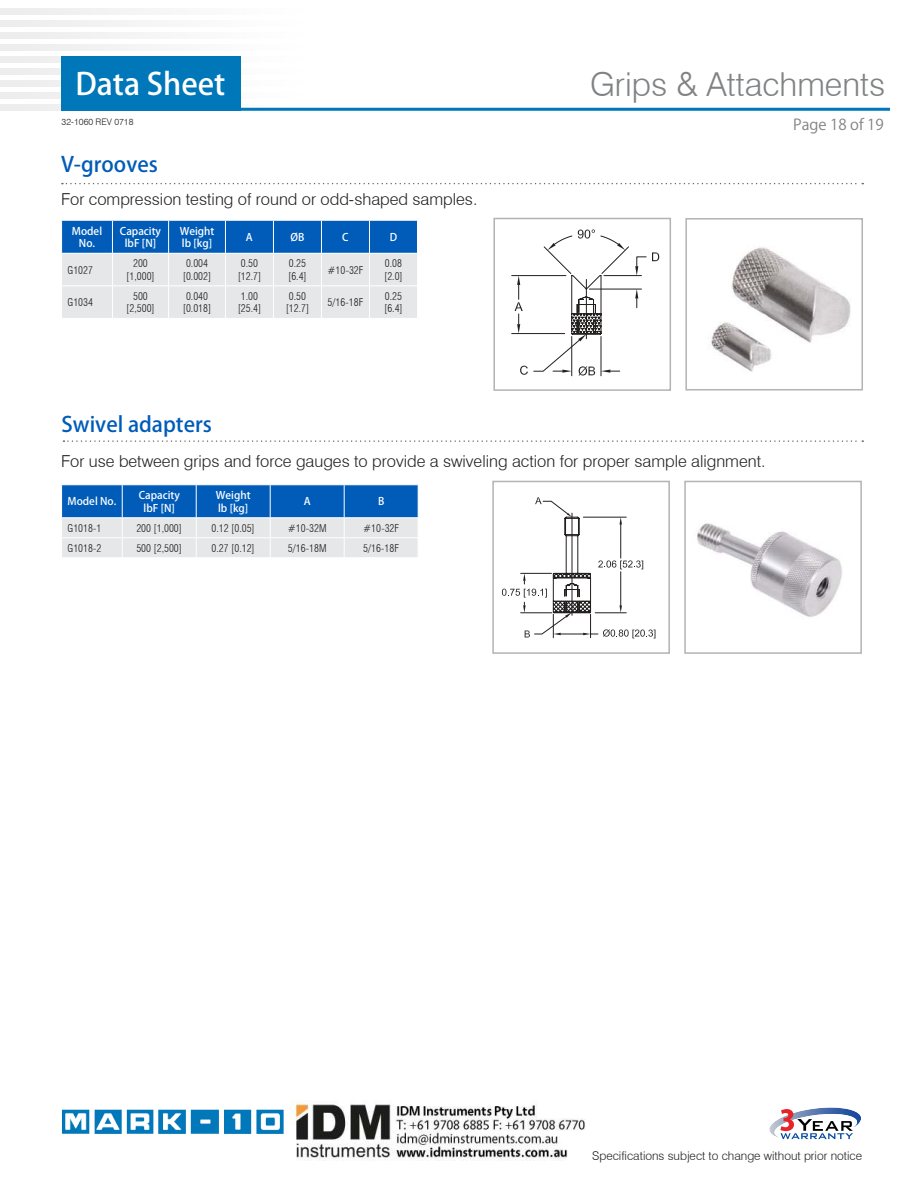
<style>
.page{position:relative;width:918px;height:1188px;background:#fff}
.page>*{position:absolute;margin:0;border:0;box-sizing:border-box;transform-origin:0 0}
.t1{font:300 33px "Swiss 721 BT";color:#808284}
.t2{font:500 30.3px "Koz Go Std";color:#fff}
.t3{font:500 21px "Koz Go Pro";color:#005cb8}
.t4{font:300 16.5px "Swiss 721 BT";color:#221f1f}
.t5{font:15px "Koz Go Std";color:#808284}
.t6{font:300 12px "Swiss 721 BT";color:#221f1f}
.t7{font:300 condensed 10.5px/12.6px "Swiss 721 BT";color:#221f1f;text-align:center}
.t8{font:500 10.5px/12.6px "Koz Go Std";color:#fff;text-align:center}
.t9{font:300 9px "Swiss 721 BT";color:#221f1f}
</style>
<div class="page">
<img style="left:0;top:56px;width:241px;height:7px">
<img style="left:0;top:68px;width:241px;height:7px">
<img style="left:0;top:80px;width:241px;height:7px">
<img style="left:0;top:92px;width:241px;height:7px">
<img style="left:0;top:104px;width:311px;height:7px">
<hr style="left:61px;top:108px;width:829px;height:3px;background:#0077b9">
<div style="left:61px;top:56px;width:179px;height:55px;background:#0077b9"></div>
<svg style="left:769px;top:1108px;width:92px;height:31px"></svg>
<img style="left:62px;top:1110px;width:222px;height:24px">
<svg style="left:61px;top:182px;width:802px;height:2px"></svg>
<div style="left:493px;top:218px;width:178px;height:173px;border:2px solid #b3b3b3"></div>
<img style="left:710px;top:247px;width:141px;height:125px">
<div style="left:685px;top:218px;width:178px;height:173px;border:2px solid #b3b3b3"></div>
<svg style="left:520px;top:366px;width:8px;height:9px"></svg>
<hr style="left:512px;top:275px;width:54px;height:1px;background:#221f1f">
<hr style="left:512px;top:333px;width:53px;height:1px;background:#221f1f">
<svg style="left:515px;top:276px;width:8px;height:58px"></svg>
<svg style="left:652px;top:252px;width:7px;height:9px"></svg>
<svg style="left:534px;top:229px;width:112px;height:147px"></svg>
<svg style="left:62px;top:221px;width:355px;height:97px;background:#99b8d8"></svg>
<hr style="left:112px;top:221px;width:1px;height:32px;background:#fff">
<hr style="left:168px;top:221px;width:1px;height:32px;background:#fff">
<hr style="left:225px;top:221px;width:1px;height:32px;background:#fff">
<hr style="left:273px;top:221px;width:1px;height:32px;background:#fff">
<hr style="left:321px;top:221px;width:1px;height:32px;background:#fff">
<hr style="left:369px;top:221px;width:1px;height:32px;background:#fff">
<hr style="left:61px;top:253px;width:51px;height:1px;background:#fff">
<hr style="left:112px;top:253px;width:57px;height:1px;background:#fff">
<hr style="left:112px;top:254px;width:1px;height:31px;background:#fff">
<hr style="left:169px;top:253px;width:56px;height:1px;background:#fff">
<hr style="left:168px;top:254px;width:1px;height:31px;background:#fff">
<hr style="left:225px;top:253px;width:48px;height:1px;background:#fff">
<hr style="left:225px;top:254px;width:1px;height:31px;background:#fff">
<hr style="left:273px;top:253px;width:48px;height:1px;background:#fff">
<hr style="left:273px;top:254px;width:1px;height:31px;background:#fff">
<hr style="left:321px;top:253px;width:48px;height:1px;background:#fff">
<hr style="left:321px;top:254px;width:1px;height:31px;background:#fff">
<hr style="left:369px;top:253px;width:49px;height:1px;background:#fff">
<hr style="left:369px;top:254px;width:1px;height:31px;background:#fff">
<hr style="left:61px;top:285px;width:51px;height:1px;background:#fff">
<hr style="left:112px;top:285px;width:57px;height:1px;background:#fff">
<hr style="left:112px;top:286px;width:1px;height:32px;background:#fff">
<hr style="left:169px;top:285px;width:56px;height:1px;background:#fff">
<hr style="left:168px;top:286px;width:1px;height:32px;background:#fff">
<hr style="left:225px;top:285px;width:48px;height:1px;background:#fff">
<hr style="left:225px;top:286px;width:1px;height:32px;background:#fff">
<hr style="left:273px;top:285px;width:48px;height:1px;background:#fff">
<hr style="left:273px;top:286px;width:1px;height:32px;background:#fff">
<hr style="left:321px;top:285px;width:48px;height:1px;background:#fff">
<hr style="left:321px;top:286px;width:1px;height:32px;background:#fff">
<hr style="left:369px;top:285px;width:49px;height:1px;background:#fff">
<hr style="left:369px;top:286px;width:1px;height:32px;background:#fff">
<svg style="left:62px;top:440px;width:801px;height:2px"></svg>
<svg style="left:61px;top:485px;width:358px;height:72px;background:#82abd4"></svg>
<img style="left:697px;top:523px;width:145px;height:94px">
<svg style="left:502px;top:497px;width:153px;height:141px"></svg>
<div style="left:492px;top:481px;width:178px;height:173px;border:2px solid #b3b3b3"></div>
<div style="left:684px;top:481px;width:178px;height:173px;border:2px solid #b3b3b3"></div>
<img style="left:291px;top:1102px;width:294px;height:59px">
<h2 class="t2" style="left:75px;top:65px;width:151px">Data Sheet</h2>
<p class="t9" style="left:62px;top:118px;width:73px">32-1060 REV 0718</p>
<h3 class="t3" style="left:61px;top:151px;width:98px">V-grooves</h3>
<h3 class="t4" style="left:61px;top:193px;width:418px">For compression testing of round or odd-shaped samples.</h3>
<p class="t8" style="left:72px;top:225px;width:32px">Model<br>No.</p>
<p class="t8" style="left:120px;top:225px;width:43px">Capacity lbF [N]</p>
<p class="t8" style="left:180px;top:225px;width:36px;text-align:left">Weight lb [kg]</p>
<p class="t8" style="left:246px;top:231px;width:8px">A</p>
<p class="t8" style="left:290px;top:231px;width:15px">ØB</p>
<p class="t8" style="left:342px;top:231px;width:8px">C</p>
<p class="t8" style="left:390px;top:231px;width:9px">D</p>
<p class="t7" style="left:68px;top:264px;width:27px">G1027</p>
<p class="t7" style="left:126px;top:258px;width:30px">200 [1,000]</p>
<p class="t7" style="left:183px;top:258px;width:30px">0.004 [0.002]</p>
<p class="t7" style="left:238px;top:258px;width:25px">0.50 [12.7]</p>
<p class="t7" style="left:288px;top:258px;width:20px;text-align:left">0.25 [6.4]</p>
<p class="t7" style="left:328px;top:264px;width:37px">#10-32F</p>
<p class="t7" style="left:384px;top:258px;width:20px;text-align:left">0.08 [2.0]</p>
<p class="t7" style="left:68px;top:297px;width:27px">G1034</p>
<p class="t7" style="left:126px;top:291px;width:30px">500 [2,500]</p>
<p class="t7" style="left:183px;top:291px;width:30px">0.040 [0.018]</p>
<p class="t7" style="left:238px;top:291px;width:25px">1.00 [25.4]</p>
<p class="t7" style="left:286px;top:291px;width:25px">0.50 [12.7]</p>
<p class="t7" style="left:328px;top:297px;width:37px">5/16-18F</p>
<p class="t7" style="left:384px;top:291px;width:20px;text-align:left">0.25 [6.4]</p>
<h1 class="t1" style="left:590px;top:71px;width:297px">Grips &amp; Attachments</h1>
<h3 class="t5" style="left:793px;top:115px;width:92px">Page 18 of 19</h3>
<h3 class="t3" style="left:62px;top:411px;width:152px">Swivel adapters</h3>
<h3 class="t4" style="left:61px;top:455px;width:706px">For use between grips and force gauges to provide a swiveling action for proper sample alignment.</h3>
<p class="t8" style="left:68px;top:496px;width:50px">Model No.</p>
<p class="t8" style="left:139px;top:490px;width:43px">Capacity lbF [N]</p>
<p class="t8" style="left:216px;top:490px;width:36px;text-align:left">Weight lb [kg]</p>
<p class="t8" style="left:304px;top:496px;width:8px">A</p>
<p class="t8" style="left:378px;top:496px;width:8px">B</p>
<p class="t7" style="left:68px;top:522px;width:35px">G1018-1</p>
<p class="t7" style="left:136px;top:522px;width:47px">200 [1,000]</p>
<p class="t7" style="left:212px;top:522px;width:45px">0.12 [0.05]</p>
<p class="t7" style="left:288px;top:522px;width:40px">#10-32M</p>
<p class="t7" style="left:363px;top:522px;width:37px">#10-32F</p>
<p class="t7" style="left:68px;top:542px;width:35px">G1018-2</p>
<p class="t7" style="left:136px;top:542px;width:47px">500 [2,500]</p>
<p class="t7" style="left:212px;top:542px;width:45px">0.27 [0.12]</p>
<p class="t7" style="left:288px;top:542px;width:40px">5/16-18M</p>
<p class="t7" style="left:363px;top:542px;width:37px">5/16-18F</p>
<p class="t6" style="left:592px;top:1152px;width:271px">Specifications subject to change without prior notice</p>
</div>
